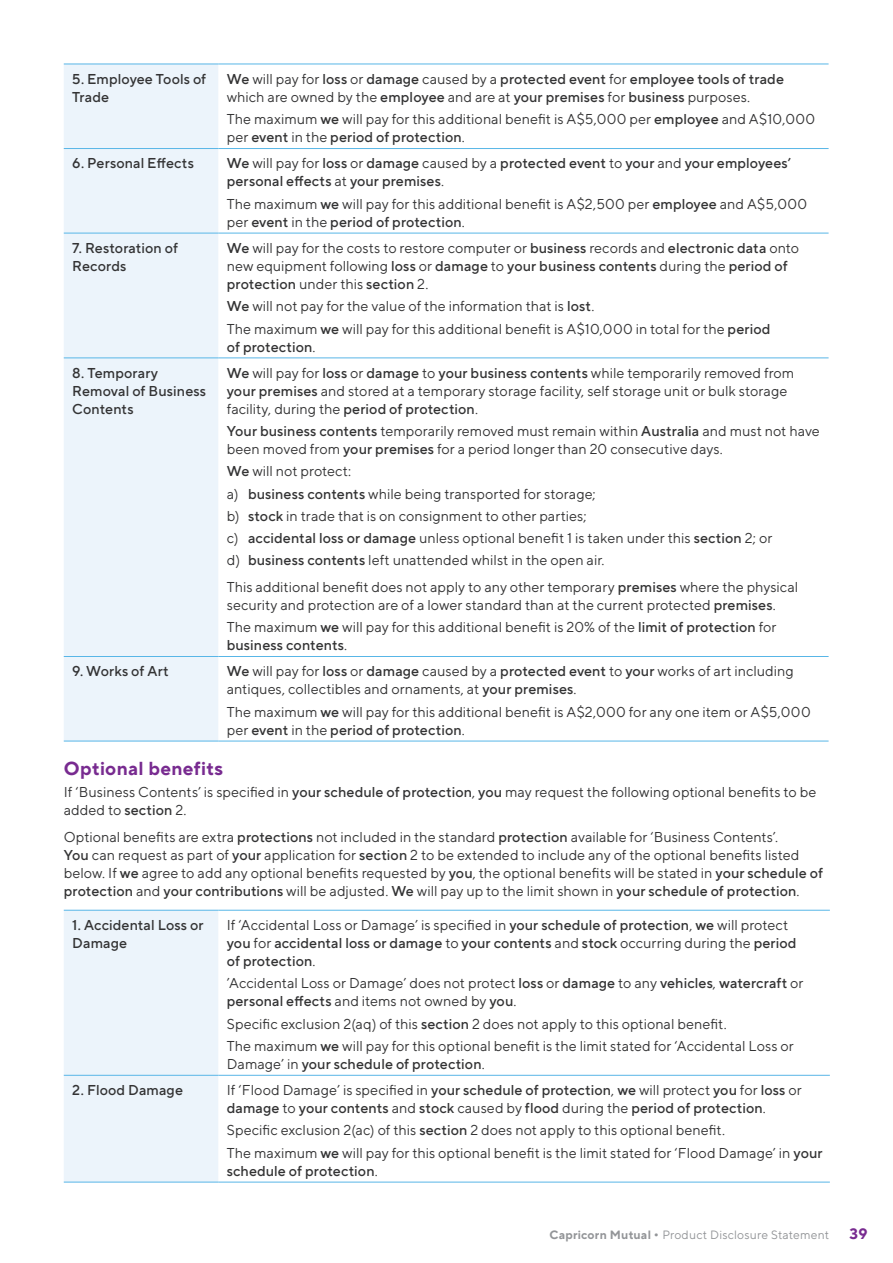
<style>
.page{position:relative;width:893px;height:1263px;background:#fff}
.page>*{position:absolute;margin:0;border:0;box-sizing:border-box;transform-origin:0 0}
.t1{font:700 18.75px "TT Norms Pro";letter-spacing:.02em;color:#782b90}
.t2{font:700 15px "TT Norms Pro";color:#782b90}
.body_tables{font:14.25px/18px "TT Norms Pro";letter-spacing:.005em;color:#333334}
.body_text{font:14.25px/18px "TT Norms Pro";letter-spacing:.005em;color:#333334}
.body_tables-2{font:500 14.25px/18px "TT Norms Pro";letter-spacing:.01em;color:#333334}
.t3{font:12px "TT Norms Pro";letter-spacing:.02em;color:#939598}
.s1{font-weight:400}
.s2{font-weight:500}
.s3{font-weight:700}
</style>
<div class="page">
<div style="left:64px;top:65px;width:154px;height:676px;background:#ecf4fb"></div>
<hr style="left:64px;top:64px;width:154px;height:1px;background:#58b6e7">
<hr style="left:218px;top:64px;width:611px;height:1px;background:#58b6e7">
<hr style="left:64px;top:148px;width:154px;height:1px;background:#58b6e7">
<hr style="left:218px;top:148px;width:611px;height:1px;background:#58b6e7">
<hr style="left:64px;top:233px;width:154px;height:1px;background:#58b6e7">
<hr style="left:218px;top:233px;width:611px;height:1px;background:#58b6e7">
<hr style="left:64px;top:358px;width:154px;height:1px;background:#58b6e7">
<hr style="left:218px;top:358px;width:611px;height:1px;background:#58b6e7">
<hr style="left:64px;top:656px;width:154px;height:1px;background:#58b6e7">
<hr style="left:218px;top:656px;width:611px;height:1px;background:#58b6e7">
<hr style="left:64px;top:741px;width:154px;height:1px;background:#58b6e7">
<hr style="left:218px;top:741px;width:611px;height:1px;background:#58b6e7">
<div style="left:64px;top:911px;width:154px;height:271px;background:#ecf4fb"></div>
<hr style="left:64px;top:1075px;width:154px;height:1px;background:#58b6e7">
<hr style="left:218px;top:1075px;width:612px;height:1px;background:#58b6e7">
<hr style="left:64px;top:1182px;width:154px;height:1px;background:#58b6e7">
<hr style="left:218px;top:1182px;width:612px;height:1px;background:#58b6e7">
<hr style="left:64px;top:910px;width:154px;height:1px;background:#58b6e7">
<hr style="left:218px;top:910px;width:612px;height:1px;background:#58b6e7">
<p class="body_tables-2" style="left:72px;top:69px;width:135px">5. Employee Tools of<br>Trade</p>
<p class="body_tables-2" style="left:227px;top:69px;width:559px">We <span class="s1">will pay for</span> loss <span class="s1">or</span> damage <span class="s1">caused by a</span> protected event <span class="s1">for</span> employee tools of trade <span class="s1">which are owned by the</span> employee <span class="s1">and are at</span> your premises <span class="s1">for</span> business <span class="s1">purposes.</span></p>
<p class="body_tables" style="left:227px;top:110px;width:590px">The maximum <span class="s2">we</span> will pay for this additional benefit is A$5,000 per <span class="s2">employee</span> and A$10,000 per <span class="s2">event</span> in the <span class="s2">period of protection</span>.</p>
<p class="body_tables-2" style="left:72px;top:154px;width:123px">6. Personal Effects</p>
<p class="body_tables-2" style="left:227px;top:154px;width:566px">We <span class="s1">will pay for</span> loss <span class="s1">or</span> damage <span class="s1">caused by a</span> protected event <span class="s1">to</span> your <span class="s1">and</span> your employees’ personal effects <span class="s1">at</span> your premises<span class="s1">.</span></p>
<p class="body_tables" style="left:227px;top:194px;width:582px">The maximum <span class="s2">we</span> will pay for this additional benefit is A$2,500 per <span class="s2">employee</span> and A$5,000 per <span class="s2">event</span> in the <span class="s2">period of protection</span>.</p>
<p class="body_tables-2" style="left:72px;top:238px;width:107px">7. Restoration of<br>Records</p>
<p class="body_tables" style="left:227px;top:238px;width:574px"><span class="s2">We</span> will pay for the costs to restore computer or <span class="s2">business</span> records and <span class="s2">electronic data</span> onto new equipment following <span class="s2">loss</span> or <span class="s2">damage</span> to <span class="s2">your business contents</span> during the <span class="s2">period of protection</span> under this <span class="s2">section</span> 2.</p>
<p class="body_tables" style="left:227px;top:297px;width:369px"><span class="s2">We</span> will not pay for the value of the information that is <span class="s2">lost</span>.</p>
<p class="body_tables" style="left:227px;top:319px;width:545px">The maximum <span class="s2">we</span> will pay for this additional benefit is A$10,000 in total for the <span class="s2">period of protection</span>.</p>
<p class="body_tables-2" style="left:72px;top:363px;width:135px">8. Temporary<br>Removal of Business<br>Contents</p>
<p class="body_tables" style="left:227px;top:363px;width:569px"><span class="s2">We</span> will pay for <span class="s2">loss</span> or <span class="s2">damage</span> to <span class="s2">your business contents</span> while temporarily removed from <span class="s2">your premises</span> and stored at a temporary storage facility, self storage unit or bulk storage facility, during the <span class="s2">period of protection</span>.</p>
<p class="body_tables" style="left:227px;top:422px;width:594px"><span class="s2">Your business contents</span> temporarily removed must remain within <span class="s2">Australia</span> and must not have been moved from <span class="s2">your premises</span> for a period longer than 20 consecutive days.</p>
<p class="body_tables" style="left:227px;top:462px;width:126px"><span class="s2">We</span> will not protect:</p>
<p class="body_text" style="left:227px;top:484px;width:370px">a) <span class="s2">business contents</span> while being transported for storage;</p>
<p class="body_text" style="left:227px;top:506px;width:361px">b) <span class="s2">stock</span> in trade that is on consignment to other parties;</p>
<p class="body_text" style="left:227px;top:529px;width:547px">c) <span class="s2">accidental loss or damage</span> unless optional benefit 1 is taken under this <span class="s2">section</span> 2; or</p>
<p class="body_text" style="left:227px;top:551px;width:379px">d) <span class="s2">business contents</span> left unattended whilst in the open air.</p>
<p class="body_tables" style="left:227px;top:577px;width:573px">This additional benefit does not apply to any other temporary <span class="s2">premises</span> where the physical security and protection are of a lower standard than at the current protected <span class="s2">premises</span>.</p>
<p class="body_tables" style="left:227px;top:618px;width:551px">The maximum <span class="s2">we</span> will pay for this additional benefit is 20% of the <span class="s2">limit of protection</span> for <span class="s2">business contents</span>.</p>
<p class="body_tables-2" style="left:72px;top:662px;width:98px">9. Works of Art</p>
<p class="body_tables" style="left:227px;top:662px;width:568px"><span class="s2">We</span> will pay for <span class="s2">loss</span> or <span class="s2">damage</span> caused by a <span class="s2">protected event</span> to <span class="s2">your</span> works of art including antiques, collectibles and ornaments, at <span class="s2">your premises</span>.</p>
<p class="body_tables" style="left:227px;top:702px;width:585px">The maximum <span class="s2">we</span> will pay for this additional benefit is A$2,000 for any one item or A$5,000 per <span class="s2">event</span> in the <span class="s2">period of protection</span>.</p>
<h2 class="t1" style="left:64px;top:756px;width:161px">Optional benefits</h2>
<p class="body_text" style="left:64px;top:782px;width:754px">If ‘Business Contents’ is specified in <span class="s2">your schedule of protection</span>, <span class="s2">you</span> may request the following optional benefits to be added to <span class="s2">section</span> 2.</p>
<p class="body_text" style="left:64px;top:827px;width:761px">Optional benefits are extra <span class="s2">protections</span> not included in the standard <span class="s2">protection</span> available for ‘Business Contents’.<br><span class="s2">You</span> can request as part of <span class="s2">your</span> application for <span class="s2">section</span> 2 to be extended to include any of the optional benefits listed below. If <span class="s2">we</span> agree to add any optional benefits requested by <span class="s2">you</span>, the optional benefits will be stated in <span class="s2">your schedule of protection</span> and <span class="s2">your contributions</span> will be adjusted. <span class="s2">We</span> will pay up to the limit shown in <span class="s2">your schedule of protection</span>.</p>
<p class="body_tables-2" style="left:72px;top:915px;width:133px">1. Accidental Loss or<br>Damage</p>
<p class="body_tables-2" style="left:227px;top:915px;width:571px"><span class="s1">If ‘Accidental Loss or Damage’ is specified in</span> your schedule of protection<span class="s1">,</span> we <span class="s1">will protect </span>you <span class="s1">for</span> accidental loss or damage <span class="s1">to</span> your contents <span class="s1">and</span> stock <span class="s1">occurring during the</span> period of protection<span class="s1">.</span></p>
<p class="body_tables" style="left:227px;top:974px;width:578px">’Accidental Loss or Damage’ does not protect <span class="s2">loss</span> or <span class="s2">damage</span> to any <span class="s2">vehicles</span>, <span class="s2">watercraft</span> or <span class="s2">personal effects</span> and items not owned by <span class="s2">you</span>.</p>
<p class="body_tables" style="left:227px;top:1014px;width:501px">Specific exclusion 2(aq) of this <span class="s2">section</span> 2 does not apply to this optional benefit.</p>
<p class="body_tables" style="left:227px;top:1036px;width:568px">The maximum <span class="s2">we</span> will pay for this optional benefit is the limit stated for ‘Accidental Loss or<br>Damage’ in <span class="s2">your schedule of protection</span>.</p>
<p class="body_tables-2" style="left:72px;top:1081px;width:112px">2. Flood Damage</p>
<p class="body_tables-2" style="left:227px;top:1081px;width:576px"><span class="s1">If ‘Flood Damage’ is specified in</span> your schedule of protection<span class="s1">,</span> we <span class="s1">will protect</span> you <span class="s1">for</span> loss <span class="s1">or </span>damage <span class="s1">to</span> your contents <span class="s1">and</span> stock <span class="s1">caused by</span> flood <span class="s1">during the</span> period of protection<span class="s1">.</span></p>
<p class="body_tables" style="left:227px;top:1121px;width:500px">Specific exclusion 2(ac) of this <span class="s2">section</span> 2 does not apply to this optional benefit.</p>
<p class="body_tables" style="left:227px;top:1143px;width:597px">The maximum <span class="s2">we</span> will pay for this optional benefit is the limit stated for ‘Flood Damage’ in <span class="s2">your schedule of protection</span>.</p>
<p class="t3" style="left:550px;top:1227px;width:281px"><span class="s3">Capricorn Mutual •</span> Product Disclosure Statement</p>
<p class="t2" style="left:849px;top:1224px;width:20px">39</p>
</div>
